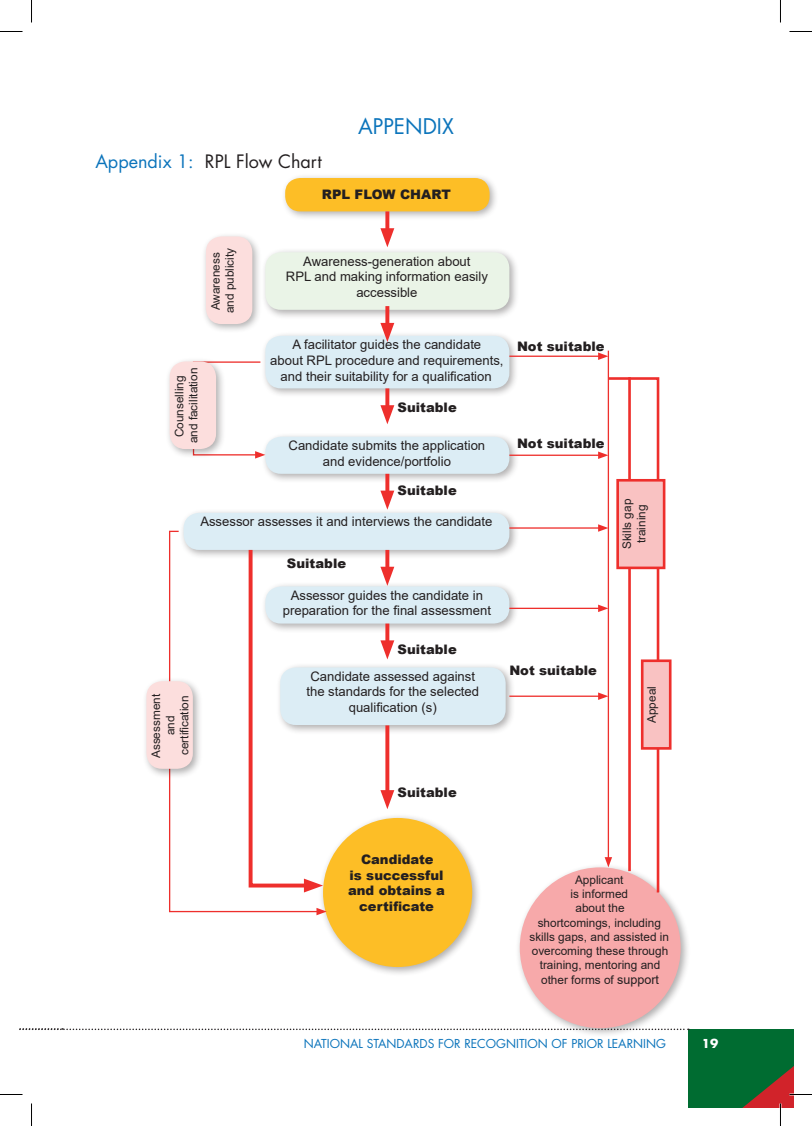
<style>
.page{position:relative;width:812px;height:1126px;background:#fff}
.page>*{position:absolute;margin:0;border:0;box-sizing:border-box;transform-origin:0 0}
.t1{font:21px "Futura Std";color:#0b74bb}
.t2{font:18px "Futura Std";color:#231f20}
.t3{font:13.05px/15.8px "Arial";color:#231f20;text-align:center}
.t4{font:900 13.05px/15.8px "Arial";color:#231f20;text-align:center}
.t5{font:12px "Futura Std";color:#0b74bb}
.t6{font:700 12px "Futura Std";color:#fff}
.t7{font:11.85px/14.2px "Arial";color:#231f20;text-align:center}
.s1{color:#0b74bb}
.s2{font-size:12.6px}
</style>
<div class="page">
<div style="left:688px;top:1029px;width:105px;height:78px;background:#006c31"></div>
<svg style="left:19px;top:1028px;width:496px;height:2px"></svg>
<div style="left:281px;top:174px;width:218px;height:47px;background:#231f20;opacity:.36"></div>
<div style="left:285px;top:178px;width:204px;height:33px;background:#fdbe26;border-radius:15px"></div>
<div style="left:261px;top:247px;width:258px;height:73px;background:#231f20;opacity:.36"></div>
<div style="left:265px;top:252px;width:244px;height:58px;background:#eaf4e7;border-radius:16px"></div>
<div style="left:261px;top:331px;width:258px;height:67px;background:#231f20;opacity:.36"></div>
<div style="left:265px;top:336px;width:244px;height:52px;background:#dcedf5;border-radius:16px"></div>
<div style="left:261px;top:432px;width:258px;height:52px;background:#231f20;opacity:.36"></div>
<div style="left:265px;top:437px;width:244px;height:37px;background:#dcedf5;border-radius:16px"></div>
<div style="left:179px;top:508px;width:340px;height:52px;background:#231f20;opacity:.36"></div>
<div style="left:183px;top:513px;width:326px;height:37px;background:#dcedf5;border-radius:16px"></div>
<div style="left:261px;top:582px;width:258px;height:51px;background:#231f20;opacity:.36"></div>
<div style="left:265px;top:586px;width:244px;height:38px;background:#dcedf5;border-radius:16px"></div>
<div style="left:276px;top:663px;width:239px;height:72px;background:#231f20;opacity:.36"></div>
<div style="left:280px;top:667px;width:225px;height:58px;background:#dcedf5;border-radius:16px"></div>
<div style="left:318px;top:814px;width:163px;height:163px;background:#231f20;opacity:.36"></div>
<div style="left:323px;top:818px;width:149px;height:149px;background:#fdbe26;border-radius:50%"></div>
<div style="left:515px;top:863px;width:175px;height:175px;background:#231f20;opacity:.36"></div>
<div style="left:519px;top:867px;width:161px;height:161px;background:#f7a9aa;border-radius:50%"></div>
<svg style="left:385px;top:211px;width:4px;height:17px"></svg>
<svg style="left:380px;top:228px;width:14px;height:19px"></svg>
<svg style="left:385px;top:306px;width:4px;height:17px"></svg>
<svg style="left:380px;top:323px;width:14px;height:19px"></svg>
<svg style="left:385px;top:388px;width:4px;height:17px"></svg>
<svg style="left:380px;top:405px;width:14px;height:19px"></svg>
<svg style="left:385px;top:474px;width:4px;height:17px"></svg>
<svg style="left:380px;top:491px;width:14px;height:19px"></svg>
<svg style="left:385px;top:550px;width:4px;height:17px"></svg>
<svg style="left:380px;top:567px;width:14px;height:19px"></svg>
<svg style="left:385px;top:624px;width:4px;height:16px"></svg>
<svg style="left:380px;top:640px;width:14px;height:19px"></svg>
<svg style="left:385px;top:725px;width:4px;height:65px"></svg>
<svg style="left:380px;top:790px;width:14px;height:19px"></svg>
<svg style="left:226px;top:361px;width:39px;height:98px"></svg>
<div style="left:165px;top:357px;width:61px;height:102px;background:#231f20;opacity:.36"></div>
<div style="left:170px;top:361px;width:46px;height:88px;background:#fcdedd;border-radius:16px"></div>
<div style="left:201px;top:232px;width:61px;height:102px;background:#231f20;opacity:.36"></div>
<div style="left:206px;top:236px;width:46px;height:88px;background:#fcdedd;border-radius:16px"></div>
<svg style="left:320px;top:550px;width:3px;height:342px"></svg>
<svg style="left:169px;top:530px;width:151px;height:383px"></svg>
<svg style="left:316px;top:908px;width:10px;height:7px"></svg>
<div style="left:142px;top:677px;width:60px;height:102px;background:#231f20;opacity:.36"></div>
<div style="left:146px;top:681px;width:47px;height:88px;background:#fcdedd;border-radius:16px"></div>
<hr style="left:607px;top:351px;width:2px;height:508px;background:#ee2f2c">
<hr style="left:509px;top:356px;width:91px;height:1px;background:#ee2f2c">
<svg style="left:598px;top:353px;width:10px;height:7px"></svg>
<hr style="left:509px;top:455px;width:91px;height:1px;background:#ee2f2c">
<hr style="left:509px;top:527px;width:91px;height:2px;background:#ee2f2c">
<hr style="left:509px;top:608px;width:91px;height:1px;background:#ee2f2c">
<hr style="left:509px;top:696px;width:91px;height:1px;background:#ee2f2c">
<svg style="left:598px;top:376px;width:62px;height:518px"></svg>
<hr style="left:628px;top:377px;width:2px;height:494px;background:#ee2f2c">
<div style="left:617px;top:480px;width:47px;height:88px;background:#f9c2c2"></div>
<div style="left:616px;top:479px;width:49px;height:90px;border:3px solid #ee2f2c"></div>
<div style="left:642px;top:661px;width:28px;height:87px;background:#f9c2c2"></div>
<div style="left:640px;top:659px;width:31px;height:91px;border:3px solid #ee2f2c"></div>
<svg style="left:0;top:31px;width:22px;height:1px"></svg>
<svg style="left:789px;top:31px;width:22px;height:1px"></svg>
<svg style="left:0;top:1094px;width:22px;height:1px"></svg>
<svg style="left:31px;top:0;width:1px;height:22px"></svg>
<svg style="left:31px;top:1103px;width:1px;height:23px"></svg>
<svg style="left:780px;top:0;width:1px;height:22px"></svg>
<svg style="left:728px;top:1029px;width:83px;height:97px"></svg>
<h2 class="t2" style="left:95px;top:150px;width:228px"><span class="s1">Appendix 1:</span> RPL Flow Chart</h2>
<h1 class="t1" style="left:358px;top:113px;width:97px">APPENDIX</h1>
<p class="t4" style="left:322px;top:186px;width:130px">RPL FLOW CHART</p>
<p class="t7" style="left:208px;top:313px;width:67px;text-align:left;rotate:-90deg">Awareness and publicity</p>
<p class="t7" style="left:172px;top:443px;width:77px;rotate:-90deg">Counselling and facilitation</p>
<p class="t3" style="left:286px;top:253px;width:203px">Awareness-generation about<br>RPL and making information easily accessible</p>
<p class="t3" style="left:270px;top:337px;width:235px">A facilitator guides the candidate<br>about RPL procedure and requirements, and their suitability for a qualification</p>
<p class="t4" style="left:397px;top:399px;width:61px">Suitable</p>
<p class="t3" style="left:288px;top:437px;width:198px">Candidate submits the application and evidence/portfolio</p>
<p class="t4" style="left:397px;top:482px;width:61px">Suitable</p>
<p class="t3" style="left:200px;top:514px;width:293px">Assessor assesses it and interviews the candidate</p>
<p class="t4" style="left:287px;top:555px;width:61px">Suitable</p>
<p class="t3" style="left:282px;top:587px;width:210px">Assessor guides the candidate in preparation for the final assessment</p>
<p class="t4" style="left:397px;top:641px;width:61px">Suitable</p>
<p class="t4" style="left:517px;top:338px;width:89px">Not suitable</p>
<p class="t4" style="left:517px;top:435px;width:89px">Not suitable</p>
<p class="t7" style="left:149px;top:758px;width:66px;rotate:-90deg">Assessment and certification</p>
<p class="t3" style="left:306px;top:668px;width:174px">Candidate assessed against the standards for the selected qualification (s)</p>
<p class="t4" style="left:397px;top:784px;width:61px">Suitable</p>
<p class="t4" style="left:509px;top:662px;width:89px">Not suitable</p>
<p class="t7" style="left:620px;top:549px;width:52px;rotate:-90deg">Skills gap training</p>
<p class="t7" style="left:644px;top:723px;width:38px;rotate:-90deg">Appeal</p>
<p class="t4" style="left:348px;top:851px;width:98px">Candidate<br>is successful and obtains a certificate</p>
<p class="t7" style="left:529px;top:873px;width:141px">Applicant<br>is informed<br>about the<br>shortcomings, including skills gaps, and assisted in overcoming these through training, mentoring and other forms of <span class="s2">support</span></p>
<p class="t5" style="left:304px;top:1036px;width:363px">NATIONAL STANDARDS FOR RECOGNITION OF PRIOR LEARNING</p>
<p class="t6" style="left:701px;top:1035px;width:18px">19</p>
</div>
